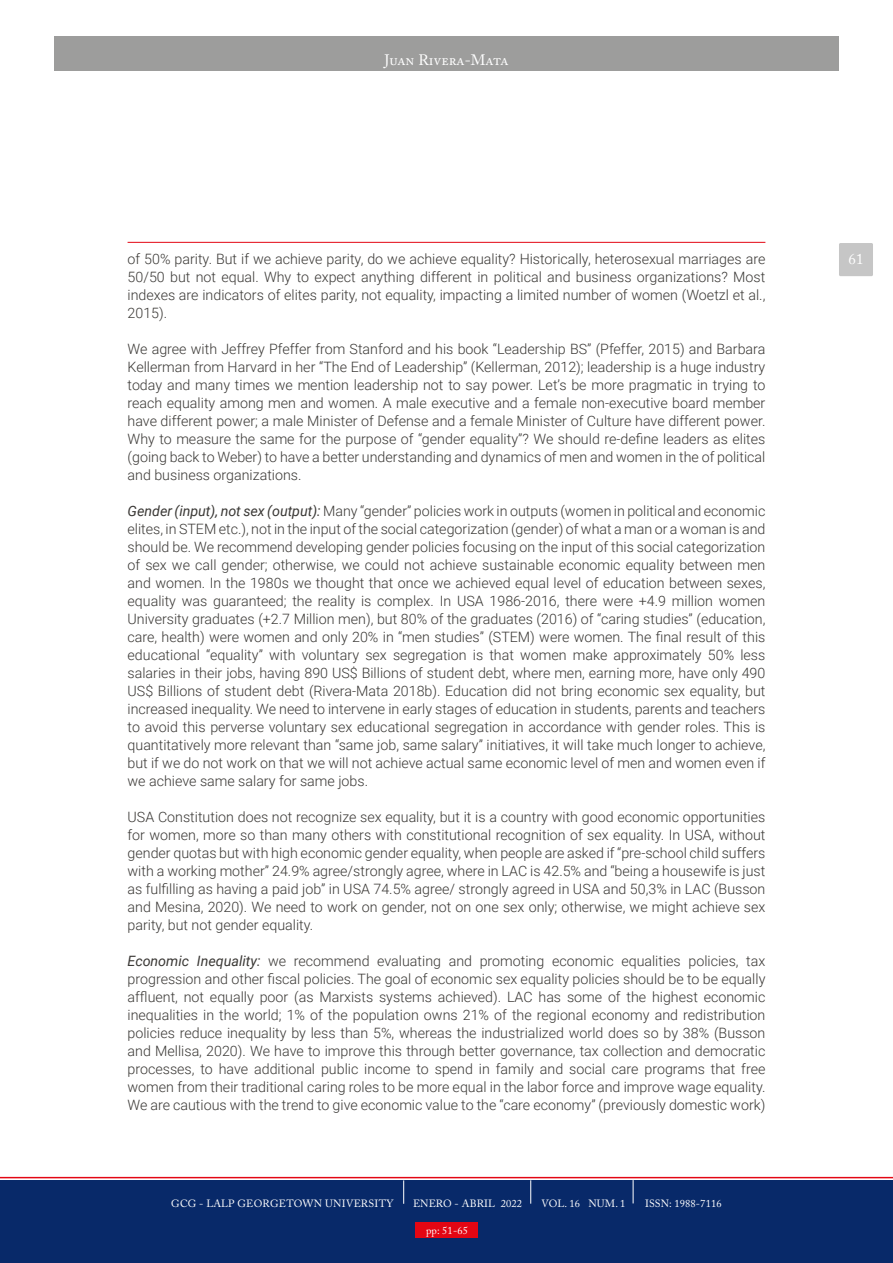
<style>
.page{position:relative;width:893px;height:1263px;background:#fff}
.page>*{position:absolute;margin:0;border:0;box-sizing:border-box;transform-origin:0 0}
.t1{font:15px "Adobe Caslon Pro";color:#fff}
.t2{font:300 14.25px/18px "Roboto";color:#3a3835;text-align:justify}
.t3{font:10.5px "Adobe Caslon Pro";letter-spacing:.01em;color:#fff}
.s1{font-weight:400;font-style:italic}
</style>
<div class="page">
<div style="left:54px;top:37px;width:785px;height:34px;background:#9d9d9c"></div>
<div style="left:0;top:1180px;width:893px;height:83px;background:#082969"></div>
<div style="left:839px;top:243px;width:34px;height:33px;background:#c6c6c6;border-radius:2px"></div>
<hr style="left:128px;top:242px;width:637px;height:1px;background:#e30613">
<svg style="left:0;top:1177px;width:893px;height:27px"></svg>
<div style="left:416px;top:1222px;width:62px;height:15px;background:#e30613"></div>
<p class="t1" style="left:384px;top:51px;width:126px">Juan Rivera-Mata</p>
<p class="t2" style="left:128px;top:250px;width:639px">of 50% parity. But if we achieve parity, do we achieve equality? Historically, heterosexual marriages are 50/50 but not equal. Why to expect anything different in political and business organizations? Most indexes are indicators of elites parity, not equality, impacting a limited number of women (Woetzl et al., 2015).</p>
<p class="t2" style="left:128px;top:340px;width:639px">We agree with Jeffrey Pfeffer from Stanford and his book “Leadership BS” (Pfeffer, 2015) and Barbara Kellerman from Harvard in her “The End of Leadership” (Kellerman, 2012); leadership is a huge industry today and many times we mention leadership not to say power. Let’s be more pragmatic in trying to reach equality among men and women. A male executive and a female non-executive board member have different power; a male Minister of Defense and a female Minister of Culture have different power.<br>Why to measure the same for the purpose of “gender equality”? We should re-define leaders as elites (going back to Weber) to have a better understanding and dynamics of men and women in the of political and business organizations.</p>
<p class="t2" style="left:128px;top:502px;width:639px"><span class="s1">Gender (input), not sex (output):</span> Many “gender” policies work in outputs (women in political and economic elites, in STEM etc.), not in the input of the social categorization (gender) of what a man or a woman is and should be. We recommend developing gender policies focusing on the input of this social categorization of sex we call gender; otherwise, we could not achieve sustainable economic equality between men and women. In the 1980s we thought that once we achieved equal level of education between sexes, equality was guaranteed; the reality is complex. In USA 1986-2016, there were +4.9 million women University graduates (+2.7 Million men), but 80% of the graduates (2016) of “caring studies” (education, care, health) were women and only 20% in “men studies” (STEM) were women. The final result of this educational “equality” with voluntary sex segregation is that women make approximately 50% less salaries in their jobs, having 890 US$ Billions of student debt, where men, earning more, have only 490<br>US$ Billions of student debt (Rivera-Mata 2018b). Education did not bring economic sex equality, but increased inequality. We need to intervene in early stages of education in students, parents and teachers to avoid this perverse voluntary sex educational segregation in accordance with gender roles. This is quantitatively more relevant than “same job, same salary” initiatives, it will take much longer to achieve, but if we do not work on that we will not achieve actual same economic level of men and women even if we achieve same salary for same jobs.</p>
<p class="t2" style="left:128px;top:808px;width:639px">USA Constitution does not recognize sex equality, but it is a country with good economic opportunities for women, more so than many others with constitutional recognition of sex equality. In USA, without gender quotas but with high economic gender equality, when people are asked if “pre-school child suffers with a working mother” 24.9% agree/strongly agree, where in LAC is 42.5% and “being a housewife is just as fulfilling as having a paid job” in USA 74.5% agree/ strongly agreed in USA and 50,3% in LAC (Busson and Mesina, 2020). We need to work on gender, not on one sex only; otherwise, we might achieve sex parity, but not gender equality.</p>
<p class="t2" style="left:128px;top:952px;width:639px"><span class="s1">Economic Inequality:</span> we recommend evaluating and promoting economic equalities policies, tax progression and other fiscal policies. The goal of economic sex equality policies should be to be equally affluent, not equally poor (as Marxists systems achieved). LAC has some of the highest economic inequalities in the world; 1% of the population owns 21% of the regional economy and redistribution policies reduce inequality by less than 5%, whereas the industrialized world does so by 38% (Busson and Mellisa, 2020). We have to improve this through better governance, tax collection and democratic processes, to have additional public income to spend in family and social care programs that free women from their traditional caring roles to be more equal in the labor force and improve wage equality.<br>We are cautious with the trend to give economic value to the “care economy” (previously domestic work)</p>
<p class="t3" style="left:171px;top:1197px;width:224px">GCG - LALP GEORGETOWN UNIVERSITY</p>
<p class="t3" style="left:413px;top:1197px;width:110px">ENERO - ABRIL 2022</p>
<p class="t3" style="left:542px;top:1197px;width:85px">VOL. 16 NUM. 1</p>
<p class="t3" style="left:645px;top:1197px;width:78px">ISSN: 1988-7116</p>
<p class="t3" style="left:426px;top:1224px;width:43px">pp: 51-65</p>
<p class="t1" style="left:848px;top:250px;width:16px">61</p>
</div>
